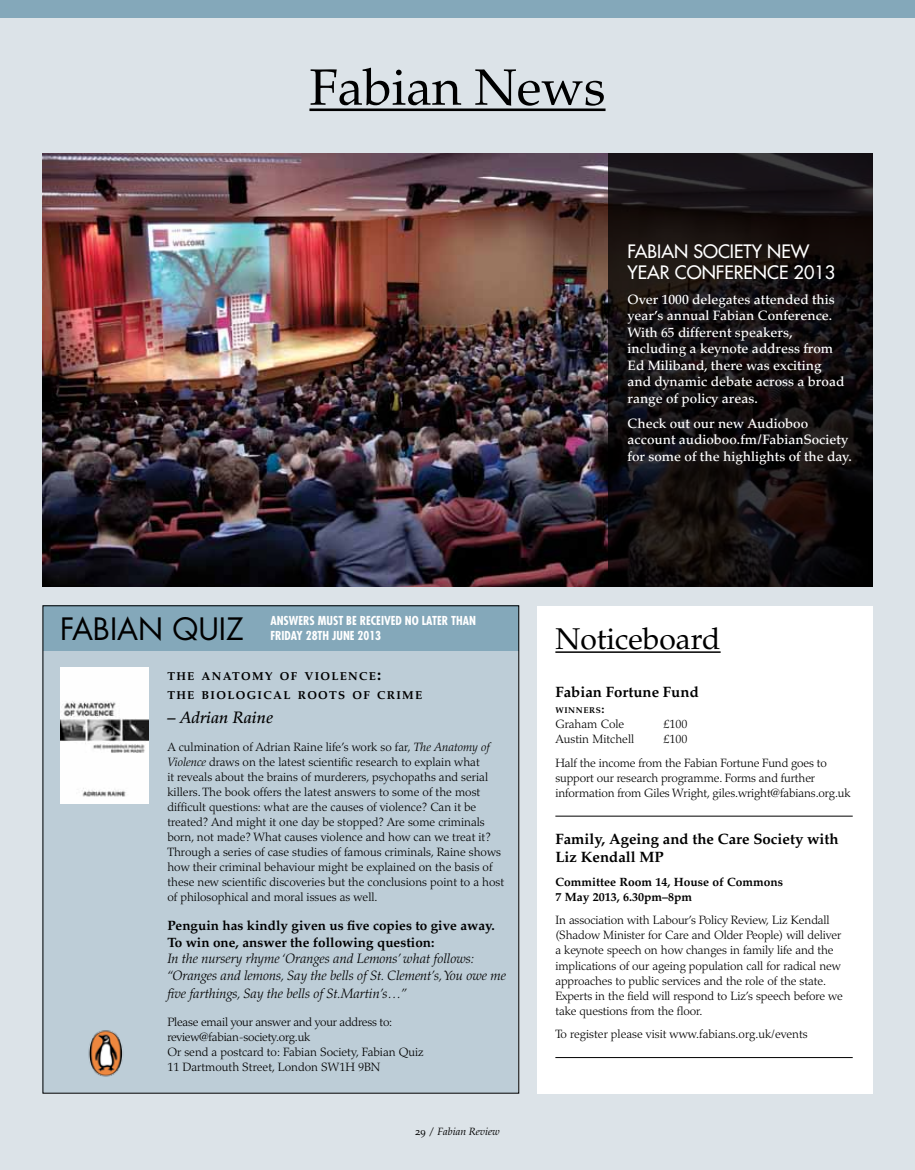
<style>
.page{position:relative;width:915px;height:1170px;background:#fff}
.page>*{position:absolute;margin:0;border:0;box-sizing:border-box;transform-origin:0 0}
.t1{font:51px "Palatino LT Std";color:#000}
.t2{font:30px "Palatino LT Std";color:#000}
.t3{font:30px "Futura Std";color:#000}
.t4{font:500 18px/21px "Futura Std";color:#fff}
.t5{font:italic 500 16.5px "Palatino LT Std";color:#000}
.t6{font:700 15px/18px "Palatino LT Std";color:#000}
.t7{font:500 13.5px/16.5px "Palatino LT Std";color:#fff}
.t8{font:italic 300 13.5px/16.5px "Palatino LT Std";color:#000}
.t9{font:700 13.5px/16.5px "Palatino LT Std";color:#000}
.t10{font:300 12px/15px "Palatino LT Std";color:#000}
.t11{font:700 condensed 12px/15px "Futura Std";color:#fff}
.t12{font:700 12px/15px "Palatino LT Std";color:#000}
.t13{font:700 11.55px/19.5px "Palatino LT Std";letter-spacing:.115em;color:#000}
.t14{font:italic 10.5px "Palatino LT Std";color:#000}
.t15{font:700 8.4px "Palatino LT Std";letter-spacing:.07em;color:#000}
.s1{font-size:16.5px}
.s2{font-style:italic}
.s3{font-style:normal}
.s4{font-size:12px}
</style>
<div class="page">
<div style="left:0;top:0;width:914px;height:1169px;background:#dce3e8"></div>
<div style="left:0;top:0;width:914px;height:18px;background:#84a8ba"></div>
<hr style="left:309px;top:108px;width:296px;height:3px;background:#000">
<div style="left:537px;top:606px;width:335px;height:487px;background:#fff"></div>
<hr style="left:555px;top:815px;width:297px;height:1px;background:#000">
<hr style="left:555px;top:1057px;width:297px;height:1px;background:#000">
<hr style="left:555px;top:651px;width:165px;height:1px;background:#000">
<div style="left:43px;top:605px;width:475px;height:487px;background:#bdcdd7"></div>
<div style="left:43px;top:605px;width:475px;height:45px;background:#84a8ba"></div>
<img style="left:88px;top:1030px;width:35px;height:47px">
<img style="left:60px;top:667px;width:88px;height:136px">
<img style="left:42px;top:153px;width:565px;height:433px">
<svg style="left:607px;top:153px;width:265px;height:433px"></svg>
<h1 class="t1" style="left:309px;top:57px;width:297px">Fabian News</h1>
<h3 class="t4" style="left:627px;top:241px;width:209px">FABIAN SOC IETY NEW<br>YEAR CONFERENCE 2013</h3>
<p class="t7" style="left:627px;top:291px;width:218px">Over 1000 delegates attended this year’s annual Fabian Conference.<br>With 65 different speakers, including a keynote address from<br>Ed Miliband, there was exciting and dynamic debate across a broad range of policy areas.</p>
<p class="t7" style="left:627px;top:415px;width:226px">Check out our new Audioboo account audioboo.fm/FabianSociety for some of the highlights of the day.</p>
<p class="t11" style="left:270px;top:613px;width:207px">ANSWERS MUST BE RECEIVED NO LATER THAN<br>FRIDAY 28TH JUNE</p>
<h2 class="t3" style="left:60px;top:609px;width:18px">FABIAN</h2>
<h2 class="t3" style="left:172px;top:609px;width:73px">QUIZ</h2>
<p class="t13" style="left:167px;top:666px;width:256px">THE ANATOMY OF VIOLENCE<span class="s1">:<br></span>THE BIOLOGICAL ROOTS OF CRIME</p>
<h3 class="t5" style="left:167px;top:707px;width:107px">– Adrian Raine</h3>
<p class="t10" style="left:167px;top:739px;width:338px">A culmination of Adrian Raine life’s work so far, <span class="s2">The Anatomy of Violence</span> draws on the latest scientific research to explain what<br>it reveals about the brains of murderers, psychopaths and serial killers. The book offers the latest answers to some of the most difficult questions: what are the causes of violence? Can it be treated? And might it one day be stopped? Are some criminals born, not made? What causes violence and how can we treat it?<br>Through a series of case studies of famous criminals, Raine shows how their criminal behaviour might be explained on the basis of these new scientific discoveries but the conclusions point to a host of philosophical and moral issues as well.</p>
<p class="t9" style="left:167px;top:917px;width:329px">Penguin has kindly given us five copies to give away.<br>To win one, answer the following question:</p>
<p class="t8" style="left:167px;top:950px;width:340px">In the nursery rhyme ‘Oranges and Lemons’ what follows: “Oranges and lemons, Say the bells of St. Clement’s, You owe me</p>
<p class="t8" style="left:167px;top:985px;width:240px">five farthings, Say the bells of St.Martin’s…”</p>
<p class="t10" style="left:167px;top:1014px;width:258px">Please email your answer and your address to: review@fabian-society.org.uk<br>Or send a postcard to: Fabian Society, Fabian Quiz 11 Dartmouth Street, London SW1H 9BN</p>
<p class="t11" style="left:357px;top:628px;width:25px">2013</p>
<p class="t14" style="left:404px;top:1125px;width:108px"><span class="s3">29 /</span> Volume 125—No. 1</p>
<p class="t14" style="left:415px;top:1125px;width:86px"><span class="s3">29 /</span> Fabian Review</p>
<h2 class="t2" style="left:555px;top:621px;width:167px">Noticeboard</h2>
<p class="t6" style="left:555px;top:682px;width:145px">Fabian Fortune Fund</p>
<p class="t15" style="left:555px;top:705px;width:51px">WINNERS<span class="s4">:</span></p>
<p class="t10" style="left:555px;top:716px;width:70px">Graham Cole</p>
<p class="t10" style="left:663px;top:716px;width:25px">£100</p>
<p class="t10" style="left:555px;top:731px;width:80px">Austin Mitchell</p>
<p class="t10" style="left:555px;top:727px;width:273px;line-height:23.5px;text-indent:108px">£100<br>Half the income from the Fabian Fortune Fund goes to</p>
<p class="t10" style="left:555px;top:770px;width:297px">support our research programme. Forms and further information from Giles Wright, giles.wright@fabians.org.uk</p>
<p class="t6" style="left:555px;top:830px;width:285px">Family, Ageing and the Care Society with<br>Liz Kendall MP</p>
<p class="t12" style="left:555px;top:874px;width:229px">Committee Room 14, House of Commons<br>7 May 2013, 6.30pm–8pm</p>
<p class="t10" style="left:555px;top:913px;width:289px">In association with Labour’s Policy Review, Liz Kendall (Shadow Minister for Care and Older People) will deliver a keynote speech on how changes in family life and the implications of our ageing population call for radical new approaches to public services and the role of the state.<br>Experts in the field will respond to Liz’s speech before we take questions from the floor.</p>
<p class="t10" style="left:555px;top:1026px;width:254px">To register please visit www.fabians.org.uk/events</p>
</div>
